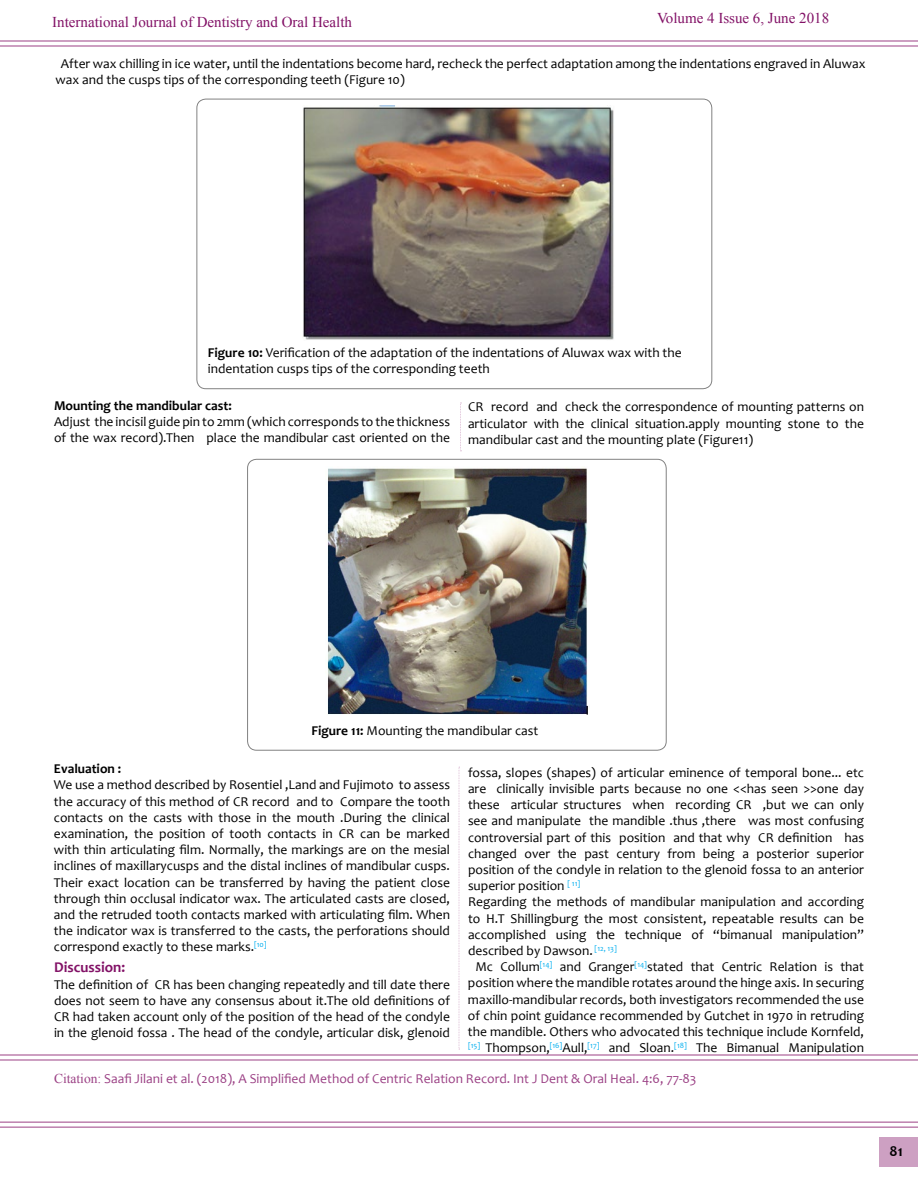
<style>
.page{position:relative;width:918px;height:1188px;background:#fff}
.page>*{position:absolute;margin:0;border:0;box-sizing:border-box;transform-origin:0 0}
.t1{font:15px "Times New Roman";color:#821166}
.t2{font:700 15px "Candara";color:#821166}
.t3{font:700 15px "Candara";color:#000}
.t4{font:13.5px/16.2px "Candara";color:#000}
.t5{font:13.5px "Candara";color:#821166}
.t6{font:700 13.5px "Candara";color:#000}
.s1{font-weight:700}
.s2{font-family:"Times New Roman"}
</style>
<div class="page">
<hr style="left:0;top:40px;width:918px;height:2px;background:#821166">
<hr style="left:0;top:45px;width:918px;height:2px;background:#821166">
<hr style="left:0;top:1054px;width:918px;height:2px;background:#821166">
<hr style="left:0;top:1059px;width:918px;height:2px;background:#821166">
<hr style="left:0;top:1122px;width:918px;height:1px;background:#821166">
<hr style="left:0;top:1127px;width:918px;height:1px;background:#821166">
<div style="left:879px;top:1137px;width:39px;height:30px;background:#cda0c2"></div>
<img style="left:303px;top:105px;width:311px;height:235px">
<div style="left:196px;top:99px;width:516px;height:290px;border:1px solid #000;border-radius:9px"></div>
<img style="left:327px;top:468px;width:261px;height:247px">
<div style="left:247px;top:459px;width:420px;height:292px;border:1px solid #000;border-radius:9px"></div>
<svg style="left:459px;top:767px;width:1px;height:283px"></svg>
<svg style="left:460px;top:403px;width:1px;height:48px"></svg>
<p class="t1" style="left:52px;top:12px;width:301px">International Journal of Dentistry and Oral Health</p>
<p class="t1" style="left:657px;top:7px;width:174px">Volume 4 Issue 6, June 2018</p>
<p class="t4" style="left:56px;top:55px;width:812px;text-indent:5px">After wax chilling in ice water, until the indentations become hard, recheck the perfect adaptation among the indentations engraved in Aluwax wax and the cusps tips of the corresponding teeth (Figure 10)</p>
<p class="t4" style="left:208px;top:344px;width:475px"><span class="s1">Figure 10:</span> Verification of the adaptation of the indentations of Aluwax wax with the indentation cusps tips of the corresponding teeth</p>
<p class="t6" style="left:54px;top:397px;width:179px">Mounting the mandibular cast:</p>
<p class="t4" style="left:54px;top:413px;width:398px">Adjust the incisil guide pin to 2mm (which corresponds to the thickness of the wax record).Then place the mandibular cast oriented on the</p>
<p class="t4" style="left:468px;top:399px;width:398px;text-align:justify">CR record and check the correspondence of mounting patterns on articulator with the clinical situation.apply mounting stone to the mandibular cast and the mounting plate (Figure11)</p>
<p class="t4" style="left:311px;top:723px;width:228px"><span class="s1">Figure 11:</span> Mounting the mandibular cast</p>
<p class="t6" style="left:54px;top:760px;width:69px">Evaluation :</p>
<p class="t4" style="left:54px;top:777px;width:398px;text-align:justify">We use a method described by Rosentiel ,Land and Fujimoto to assess the accuracy of this method of CR record and to Compare the tooth contacts on the casts with those in the mouth .During the clinical examination, the position of tooth contacts in CR can be marked with thin articulating film. Normally, the markings are on the mesial inclines of maxillarycusps and the distal inclines of mandibular cusps.<br>Their exact location can be transferred by having the patient close through thin occlusal indicator wax. The articulated casts are closed, and the retruded tooth contacts marked with articulating film. When the indicator wax is transferred to the casts, the perforations should correspond exactly to these marks.<sup>[10]</sup></p>
<p class="t2" style="left:54px;top:958px;width:73px">Discussion:</p>
<p class="t4" style="left:54px;top:976px;width:398px;text-align:justify">The definition of CR has been changing repeatedly and till date there does not seem to have any consensus about it.The old definitions of CR had taken account only of the position of the head of the condyle in the glenoid fossa . The head of the condyle, articular disk, glenoid</p>
<p class="t4" style="left:468px;top:764px;width:398px">fossa, slopes (shapes) of articular eminence of temporal bone... etc</p>
<p class="t4" style="left:468px;top:780px;width:398px">are clinically invisible parts because no one &lt;&lt;has seen &gt;&gt;one day</p>
<p class="t4" style="left:468px;top:797px;width:398px">these articular structures when recording CR ,but we can only</p>
<p class="t4" style="left:468px;top:813px;width:398px">see and manipulate the mandible .thus ,there was most confusing</p>
<p class="t4" style="left:468px;top:829px;width:398px">controversial part of this position and that why CR definition has</p>
<p class="t4" style="left:468px;top:845px;width:398px">changed over the past century from being a posterior superior</p>
<p class="t4" style="left:468px;top:861px;width:398px">position of the condyle in relation to the glenoid fossa to an anterior</p>
<p class="t4" style="left:468px;top:878px;width:114px">superior position <sup>[</sup> <sup>11]</sup></p>
<p class="t4" style="left:468px;top:894px;width:398px">Regarding the methods of mandibular manipulation and according</p>
<p class="t4" style="left:468px;top:910px;width:398px">to H.T Shillingburg the most consistent, repeatable results can be</p>
<p class="t4" style="left:468px;top:926px;width:398px">accomplished using the technique of “bimanual manipulation”</p>
<p class="t4" style="left:468px;top:942px;width:150px">described by Dawson. <sup>[12,</sup> <sup>13]</sup></p>
<p class="t4" style="left:475px;top:959px;width:390px">Mc Collum<sup>[14]</sup> and Granger<sup>[14]</sup>stated that Centric Relation is that</p>
<p class="t4" style="left:468px;top:975px;width:398px">position where the mandible rotates around the hinge axis. In securing</p>
<p class="t4" style="left:468px;top:991px;width:398px">maxillo-mandibular records, both investigators recommended the use</p>
<p class="t4" style="left:468px;top:1007px;width:398px">of chin point guidance recommended by Gutchet in 1970 in retruding</p>
<p class="t4" style="left:468px;top:1023px;width:398px">the mandible. Others who advocated this technique include Kornfeld,</p>
<p class="t4" style="left:468px;top:1040px;width:398px"><sup>[15]</sup> Thompson,<sup>[16]</sup>Aull,<sup>[17]</sup> and Sloan.<sup>[18]</sup> The Bimanual Manipulation</p>
<p class="t5" style="left:54px;top:1070px;width:644px"><span class="s2">Citation:</span> Saafi Jilani et al. (2018), A Simplified Method of Centric Relation Record. Int J Dent &amp; Oral Heal. 4:6, 77-83</p>
<p class="t3" style="left:890px;top:1142px;width:15px">81</p>
</div>
